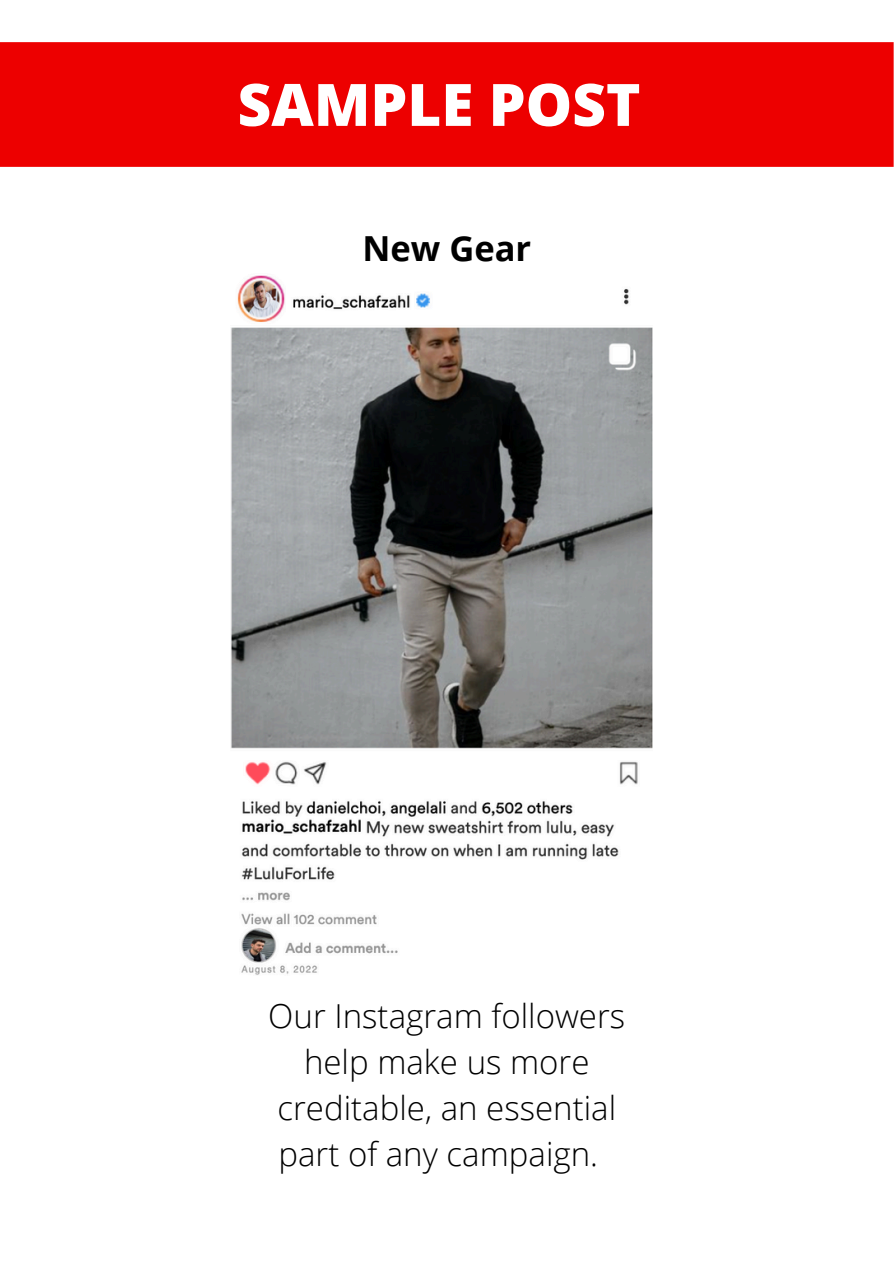
<style>
.page{position:relative;width:894px;height:1264px;background:#fff}
.page>*{position:absolute;margin:0;border:0;box-sizing:border-box;transform-origin:0 0}
.t1{font:800 58.5px "Open Sans";color:#fff}
.t2{font:700 34.5px "Open Sans";color:#000}
.t3{font:300 33px/46.2px "Open Sans";color:#000;text-align:center}
</style>
<div class="page">
<div style="left:0;top:42px;width:893px;height:125px;background:#ed0000"></div>
<img style="left:230px;top:275px;width:422px;height:700px">
<h2 class="t1" style="left:237px;top:63px;width:404px">SAMPLE POST</h2>
<p class="t2" style="left:362px;top:224px;width:170px">New Gear</p>
<p class="t3" style="left:268px;top:991px;width:358px">Our Instagram followers help make us more creditable, an essential part of any campaign.</p>
</div>
